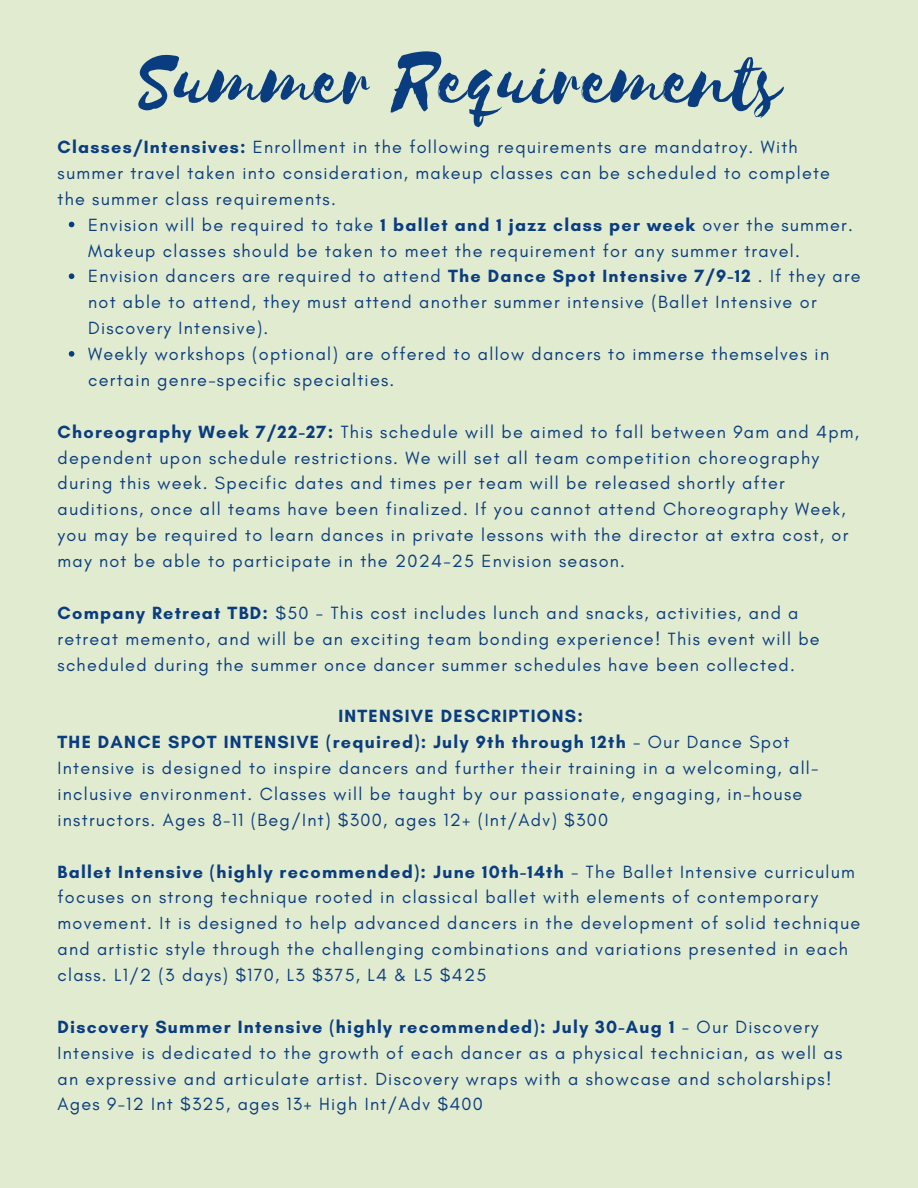
<style>
.page{position:relative;width:918px;height:1188px;background:#e1ebcf}
.page>*{position:absolute;margin:0;border:0;box-sizing:border-box;transform-origin:0 0}
.t1{font:85.65px "Selima";color:#0a3d7f}
.t2{font:18px/25.8px "Glacial Indifference";letter-spacing:.07em;color:#0a3d7f}
.t3{font:700 18px "Glacial Indifference";letter-spacing:.07em;color:#0a3d7f}
.s1{font-weight:700}
</style>
<div class="page">
<svg style="left:69px;top:222px;width:5px;height:5px"></svg>
<svg style="left:69px;top:273px;width:5px;height:6px"></svg>
<svg style="left:69px;top:351px;width:5px;height:6px"></svg>
<p class="t1" style="left:141px;top:35px;width:643px">Summer Requirements</p>
<h1 class="t2" style="left:58px;top:134px;width:774px"><span class="s1">Classes/Intensives:</span> Enrollment in the following requirements are mandatroy. With summer travel taken into consideration, makeup classes can be scheduled to complete the summer class requirements.</h1>
<p class="t2" style="left:88px;top:211px;width:766px">Envision will be required to take <span class="s1">1 ballet and 1 jazz class per week</span> over the summer.<br>Makeup classes should be taken to meet the requirement for any summer travel.</p>
<p class="t2" style="left:88px;top:263px;width:774px">Envision dancers are required to attend <span class="s1">The Dance Spot Intensive 7/9-12</span> . If they are not able to attend, they must attend another summer intensive (Ballet Intensive or<br>Discovery Intensive).</p>
<p class="t2" style="left:88px;top:341px;width:743px">Weekly workshops (optional) are offered to allow dancers to immerse themselves in certain genre-specific specialties.</p>
<p class="t2" style="left:58px;top:418px;width:803px"><span class="s1">Choreography Week 7/22-27:</span> This schedule will be aimed to fall between 9am and 4pm, dependent upon schedule restrictions. We will set all team competition choreography during this week. Specific dates and times per team will be released shortly after auditions, once all teams have been finalized. If you cannot attend Choreography Week, you may be required to learn dances in private lessons with the director at extra cost, or may not be able to participate in the 2024-25 Envision season.</p>
<p class="t2" style="left:58px;top:600px;width:764px"><span class="s1">Company Retreat TBD:</span> $50 - This cost includes lunch and snacks, activities, and a retreat memento, and will be an exciting team bonding experience! This event will be scheduled during the summer once dancer summer schedules have been collected.</p>
<p class="t3" style="left:338px;top:705px;width:246px">INTENSIVE DESCRIPTIONS:</p>
<p class="t2" style="left:58px;top:729px;width:763px"><span class="s1">THE DANCE SPOT INTENSIVE (required): July 9th through 12th</span> - Our Dance Spot Intensive is designed to inspire dancers and further their training in a welcoming, all&shy;inclusive environment. Classes will be taught by our passionate, engaging, in-house instructors. Ages 8-11 (Beg/Int) $300, ages 12+ (Int/Adv) $300</p>
<p class="t2" style="left:58px;top:858px;width:804px"><span class="s1">Ballet Intensive (highly recommended): June 10th-14th</span> - The Ballet Intensive curriculum focuses on strong technique rooted in classical ballet with elements of contemporary movement. It is designed to help advanced dancers in the development of solid technique and artistic style through the challenging combinations and variations presented in each class. L1/2 (3 days) $170, L3 $375, L4 &amp; L5 $425</p>
<p class="t2" style="left:58px;top:1014px;width:786px"><span class="s1">Discovery Summer Intensive (highly recommended): July 30-Aug 1</span> - Our Discovery Intensive is dedicated to the growth of each dancer as a physical technician, as well as an expressive and articulate artist. Discovery wraps with a showcase and scholarships!<br>Ages 9-12 Int $325, ages 13+ High Int/Adv $400</p>
</div>
